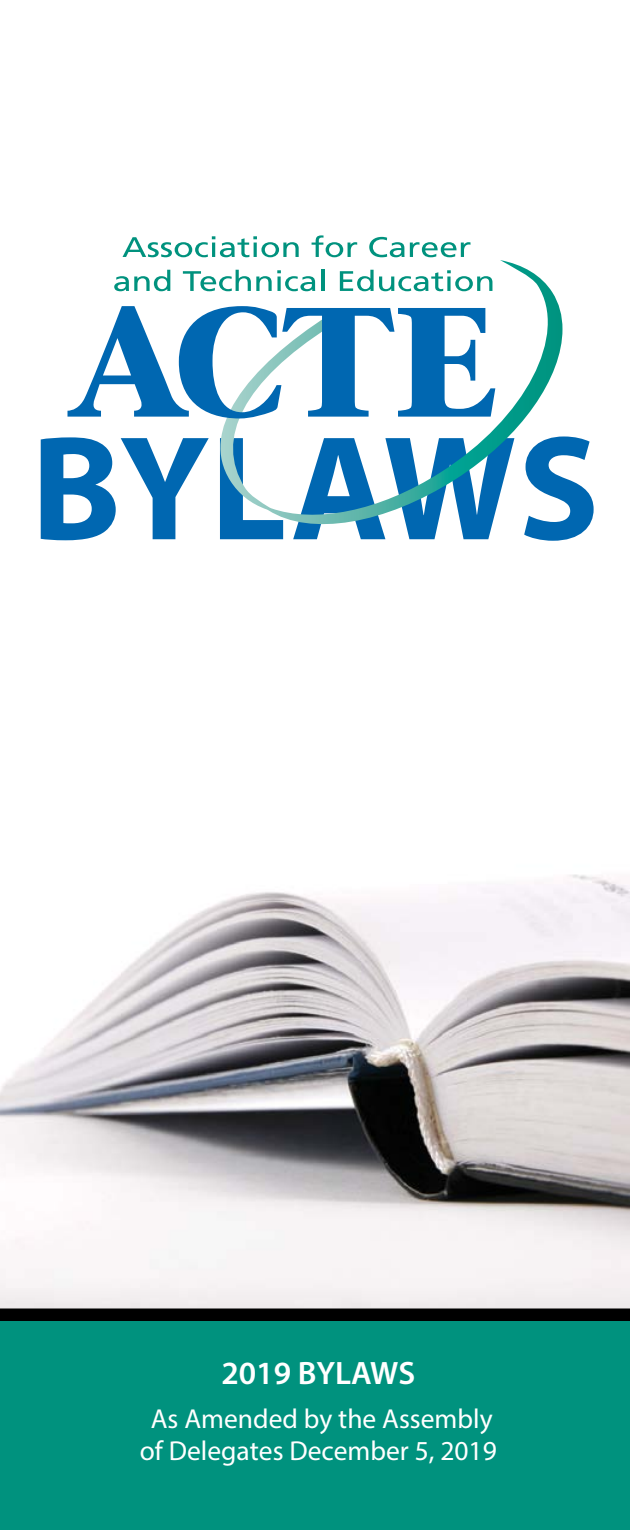
<style>
.page{position:relative;width:630px;height:1530px;background:#fff}
.page>*{position:absolute;margin:0;border:0;box-sizing:border-box;transform-origin:0 0}
.t1{font:700 150px "Myriad Pro";color:#0067b1}
.t2{font:600 32.5px "Myriad Pro";color:#fff}
.t3{font:27.5px/32.8px "Myriad Pro";color:#fff;text-align:center}
</style>
<div class="page">
<div style="left:0;top:1314px;width:630px;height:216px;background:#00927e"></div>
<img style="left:0;top:874px;width:630px;height:435px">
<svg style="left:207px;top:260px;width:356px;height:265px"></svg>
<svg style="left:123px;top:236px;width:176px;height:21px"></svg>
<svg style="left:312px;top:235px;width:45px;height:22px"></svg>
<svg style="left:369px;top:237px;width:102px;height:20px"></svg>
<svg style="left:114px;top:270px;width:56px;height:21px"></svg>
<svg style="left:183px;top:270px;width:132px;height:21px"></svg>
<hr style="left:321px;top:270px;width:3px;height:21px;background:#00927e">
<svg style="left:340px;top:270px;width:152px;height:21px"></svg>
<svg style="left:68px;top:306px;width:427px;height:112px"></svg>
<div style="left:0;top:1309px;width:630px;height:12px;background:#000"></div>
<p class="t1" style="left:31px;top:391px;width:570px">BYLAWS</p>
<p class="t2" style="left:221px;top:1352px;width:195px">2019 BYLAWS</p>
<p class="t3" style="left:140px;top:1402px;width:358px">As Amended by the Assembly of Delegates December 5, 2019</p>
</div>
